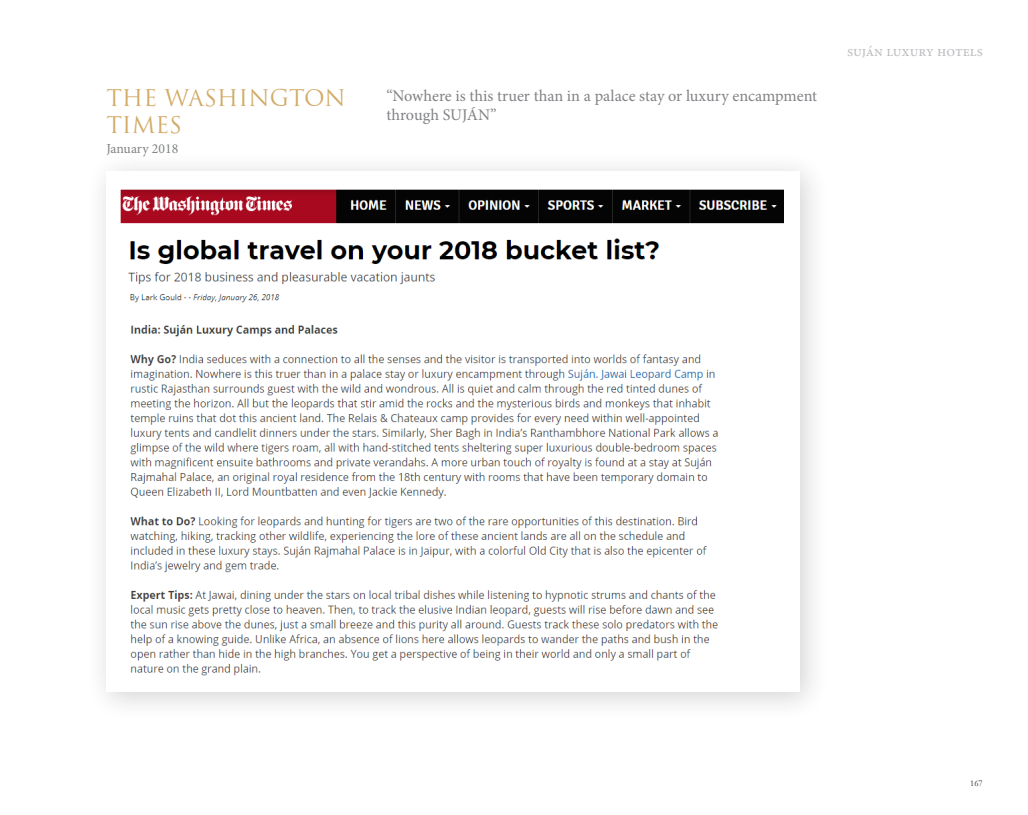
<style>
.page{position:relative;width:1028px;height:815px;background:#fff}
.page>*{position:absolute;margin:0;border:0;box-sizing:border-box;transform-origin:0 0}
.t1{font:22.5px/27px "Trajan";color:#d2ab66}
.t2{font:16.25px/18.8px "Minion Pro";color:#808285}
.t3{font:15px "Minion Pro";color:#bcbdc0}
.t4{font:13.75px "Minion Pro";color:#808285}
.t5{font:8.75px "Garamond";color:#231f20}
</style>
<div class="page">
<div style="left:85px;top:150px;width:744px;height:572px;background:#231f20;opacity:.2"></div>
<div style="left:106px;top:172px;width:693px;height:520px;background:#fff"></div>
<img style="left:120px;top:190px;width:663px;height:486px">
<p class="t1" style="left:106px;top:85px;width:241px">THE WASHINGTON<br>TIMES</p>
<p class="t4" style="left:106px;top:139px;width:73px">January 2018</p>
<p class="t2" style="left:386px;top:87px;width:432px">“Nowhere is this truer than in a palace stay or luxury encampment through SUJÁN”</p>
<p class="t3" style="left:847px;top:41px;width:137px">suján luxury hotels</p>
<p class="t5" style="left:970px;top:778px;width:14px">167</p>
</div>
